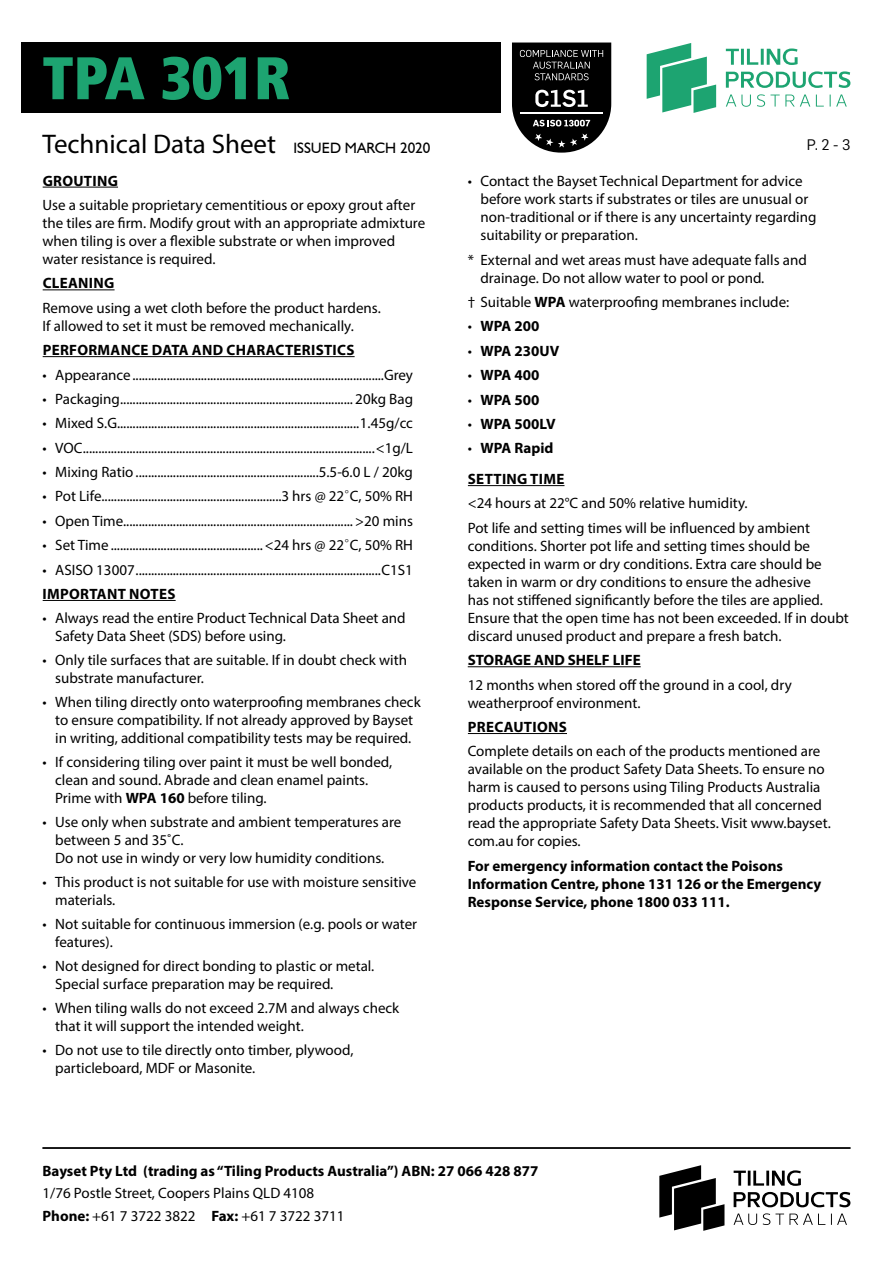
<style>
.page{position:relative;width:893px;height:1263px;background:#fff}
.page>*{position:absolute;margin:0;border:0;box-sizing:border-box;transform-origin:0 0}
.t1{font:900 condensed 60px "Frutiger LT";color:#1da471}
.t2{font:27px "Myriad Pro";color:#000}
.t3{font:15px/18px "Myriad Pro";color:#000}
.t4{font:700 15px/18px "Myriad Pro";color:#000}
.t5{font:700 15px/30.8px "Myriad Pro";letter-spacing:.02em;color:#000}
.t6{font:15px "Flama";color:#000}
.s1{font-family:"Humanist 521 BT";font-size:15px}
.s2{font-family:"Flama";font-weight:300}
.s3{font-weight:700}
.s4{font-weight:400}
</style>
<div class="page">
<hr style="left:43px;top:1147px;width:807px;height:2px;background:#000">
<div style="left:21px;top:43px;width:479px;height:70px;background:#000"></div>
<svg style="left:734px;top:1213px;width:113px;height:12px"></svg>
<svg style="left:734px;top:1192px;width:116px;height:15px"></svg>
<svg style="left:734px;top:1170px;width:67px;height:16px"></svg>
<svg style="left:659px;top:1165px;width:65px;height:66px"></svg>
<svg style="left:726px;top:94px;width:121px;height:13px"></svg>
<svg style="left:726px;top:71px;width:124px;height:17px"></svg>
<svg style="left:726px;top:48px;width:72px;height:17px"></svg>
<svg style="left:647px;top:43px;width:69px;height:70px"></svg>
<svg style="left:512px;top:43px;width:99px;height:110px;background:#353535"></svg>
<hr style="left:43px;top:187px;width:75px;height:1px;background:#000">
<hr style="left:43px;top:289px;width:72px;height:1px;background:#000">
<hr style="left:43px;top:356px;width:312px;height:1px;background:#000">
<hr style="left:43px;top:600px;width:133px;height:1px;background:#000">
<hr style="left:468px;top:485px;width:96px;height:1px;background:#000">
<hr style="left:468px;top:666px;width:173px;height:1px;background:#000">
<hr style="left:468px;top:733px;width:99px;height:1px;background:#000">
<h1 class="t1" style="left:43px;top:42px;width:250px">TPA 301R</h1>
<h2 class="t2" style="left:43px;top:127px;width:389px">Technical Data Sheet <span class="s1">ISSUED MARCH 2020</span></h2>
<p class="t5" style="left:43px;top:165px;width:77px">GROUTING</p>
<p class="t3" style="left:43px;top:196px;width:384px">Use a suitable proprietary cementitious or epoxy grout after the tiles are firm. Modify grout with an appropriate admixture when tiling is over a flexible substrate or when improved water resistance is required.</p>
<p class="t5" style="left:43px;top:267px;width:73px">CLEANING</p>
<p class="t3" style="left:43px;top:298px;width:340px">Remove using a wet cloth before the product hardens.<br>If allowed to set it must be removed mechanically.</p>
<p class="t5" style="left:43px;top:334px;width:313px">PERFORMANCE DATA AND CHARACTERISTICS</p>
<p class="t3" style="left:43px;top:365px;width:372px">• Appearance.................................................................................Grey</p>
<p class="t3" style="left:43px;top:390px;width:372px">• Packaging........................................................................... 20kg Bag</p>
<p class="t3" style="left:43px;top:414px;width:372px">• Mixed S.G..............................................................................1.45g/cc</p>
<p class="t3" style="left:43px;top:438px;width:372px">• VOC..............................................................................................&lt;1g/L</p>
<p class="t3" style="left:43px;top:463px;width:372px">• Mixing Ratio ...........................................................5.5-6.0 L / 20kg</p>
<p class="t3" style="left:43px;top:487px;width:372px">• Pot Life..........................................................3 hrs @ 22<span class="s2">°</span>C, 50% RH</p>
<p class="t3" style="left:42px;top:511px;width:372px">• Open Time..........................................................................&gt;20 mins</p>
<p class="t3" style="left:42px;top:536px;width:372px">• Set Time .................................................&lt;24 hrs @ 22<span class="s2">°</span>C, 50% RH</p>
<p class="t3" style="left:42px;top:560px;width:372px">• ASISO 13007...............................................................................C1S1</p>
<p class="t5" style="left:43px;top:578px;width:134px">IMPORTANT NOTES</p>
<p class="t3" style="left:55px;top:609px;width:352px;text-indent:-13px">• Always read the entire Product Technical Data Sheet and<br>Safety Data Sheet (SDS) before using.</p>
<p class="t3" style="left:55px;top:651px;width:353px;text-indent:-13px">• Only tile surfaces that are suitable. If in doubt check with substrate manufacturer.</p>
<p class="t3" style="left:42px;top:693px;width:380px;text-align:center">• When tiling directly onto waterproofing membranes check to ensure compatibility. If not already approved by Bayset<br>in writing, additional compatibility tests may be required.</p>
<p class="t3" style="left:55px;top:753px;width:339px;text-indent:-13px">• If considering tiling over paint it must be well bonded, clean and sound. Abrade and clean enamel paints.<br>Prime with <span class="s3">WPA 160</span> before tiling.</p>
<p class="t3" style="left:55px;top:813px;width:348px;text-indent:-13px">• Use only when substrate and ambient temperatures are between 5 and 35˚C.<br>Do not use in windy or very low humidity conditions.</p>
<p class="t3" style="left:55px;top:873px;width:363px;text-indent:-13px">• This product is not suitable for use with moisture sensitive materials.</p>
<p class="t3" style="left:55px;top:915px;width:363px;text-indent:-13px">• Not suitable for continuous immersion (e.g. pools or water features).</p>
<p class="t3" style="left:55px;top:957px;width:321px;text-indent:-13px">• Not designed for direct bonding to plastic or metal.<br>Special surface preparation may be required.</p>
<p class="t3" style="left:55px;top:999px;width:346px;text-indent:-13px">• When tiling walls do not exceed 2.7M and always check that it will support the intended weight.</p>
<p class="t3" style="left:55px;top:1041px;width:300px;text-indent:-13px">• Do not use to tile directly onto timber, plywood, particleboard, MDF or Masonite.</p>
<p class="t6" style="left:807px;top:134px;width:45px">P. 2 - 3</p>
<p class="t3" style="left:480px;top:172px;width:337px;text-indent:-13px">• Contact the Bayset Technical Department for advice before work starts if substrates or tiles are unusual or non-traditional or if there is any uncertainty regarding suitability or preparation.</p>
<p class="t3" style="left:480px;top:250px;width:328px;text-indent:-13px">* External and wet areas must have adequate falls and drainage. Do not allow water to pool or pond.</p>
<p class="t3" style="left:468px;top:293px;width:323px">† Suitable <span class="s3">WPA</span> waterproofing membranes include:</p>
<p class="t4" style="left:468px;top:317px;width:73px"><span class="s4">•</span> WPA 200</p>
<p class="t4" style="left:468px;top:341px;width:93px"><span class="s4">•</span> WPA 230UV</p>
<p class="t4" style="left:468px;top:366px;width:73px"><span class="s4">•</span> WPA 400</p>
<p class="t4" style="left:468px;top:390px;width:73px"><span class="s4">•</span> WPA 500</p>
<p class="t4" style="left:468px;top:414px;width:89px"><span class="s4">•</span> WPA 500LV</p>
<p class="t5" style="left:468px;top:432px;width:98px"><span class="s4">•</span> WPA Rapid<br>SETTING TIME</p>
<p class="t3" style="left:468px;top:491px;width:344px;line-height:24.3px">&lt;24 hours at 22°C and 50% relative humidity.<br>Pot life and setting times will be influenced by ambient</p>
<p class="t3" style="left:468px;top:537px;width:383px">conditions. Shorter pot life and setting times should be expected in warm or dry conditions. Extra care should be taken in warm or dry conditions to ensure the adhesive<br>has not stiffened significantly before the tiles are applied.<br>Ensure that the open time has not been exceeded. If in doubt discard unused product and prepare a fresh batch.</p>
<p class="t4" style="left:468px;top:651px;width:174px">STORAGE AND SHELF LIFE</p>
<p class="t3" style="left:468px;top:675px;width:325px">12 months when stored off the ground in a cool, dry weatherproof environment.</p>
<p class="t5" style="left:468px;top:711px;width:100px">PRECAUTIONS</p>
<p class="t3" style="left:468px;top:742px;width:364px">Complete details on each of the products mentioned are available on the product Safety Data Sheets. To ensure no harm is caused to persons using Tiling Products Australia products products, it is recommended that all concerned read the appropriate Safety Data Sheets. Visit www.bayset. com.au for copies.</p>
<p class="t4" style="left:468px;top:856px;width:355px">For emergency information contact the Poisons<br>Information Centre, phone 131 126 or the Emergency<br>Response Service, phone 1800 033 111.</p>
<p class="t4" style="left:43px;top:1161px;width:497px">Bayset Pty Ltd (trading as “Tiling Products Australia”) ABN: 27 066 428 877</p>
<p class="t3" style="left:43px;top:1182px;width:304px;line-height:22.2px">1/76 Postle Street, Coopers Plains QLD 4108<br><span class="s3">Phone:</span> +61 7 3722 3822 <span class="s3">Fax:</span> +61 7 3722 3711</p>
</div>
